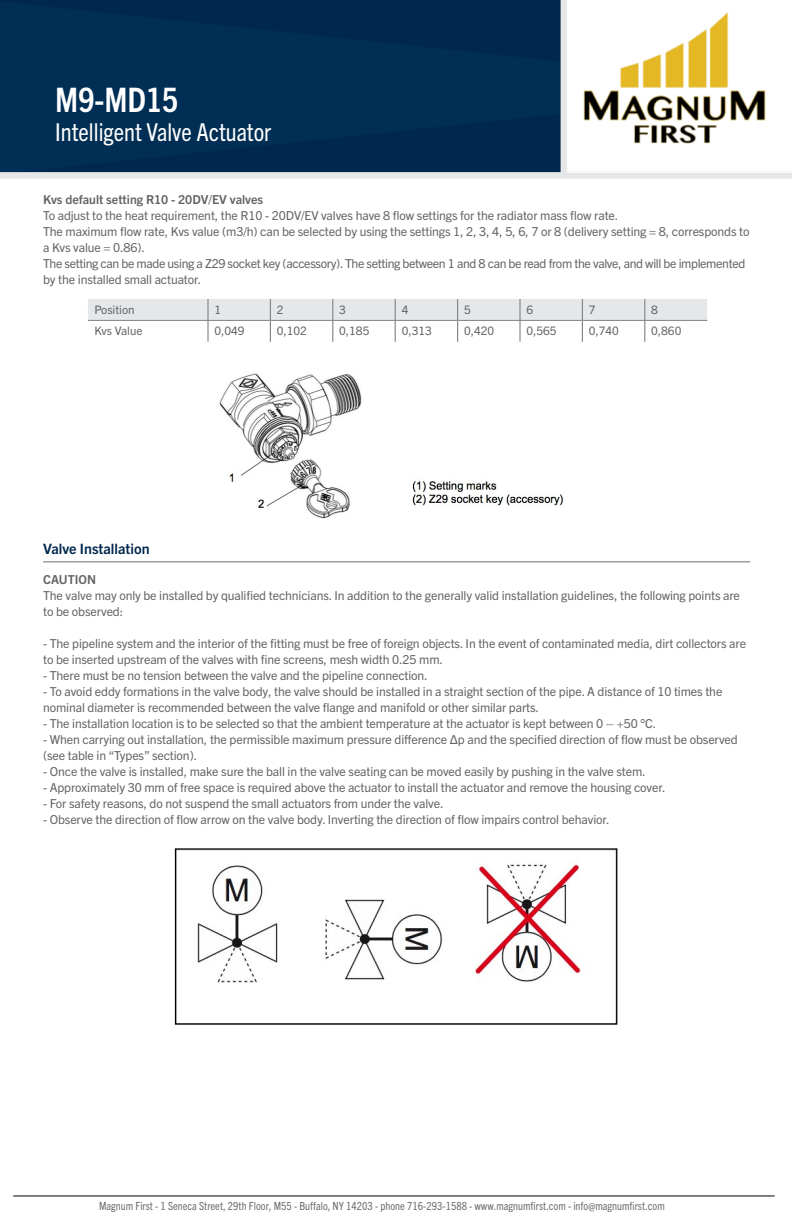
<style>
.page{position:relative;width:792px;height:1224px;background:#fff}
.page>*{position:absolute;margin:0;border:0;box-sizing:border-box;transform-origin:0 0}
.t1{font:700 condensed 33.8px "Trade Gothic Next LT Pro";color:#fff}
.t2{font:condensed 24.8px "Trade Gothic Next LT Pro";color:#fff}
.t3{font:700 14.4px "Trade Gothic Next LT Pro";color:#00274d}
.t4{font:12.4px/16px "Trade Gothic Next LT Pro";letter-spacing:-.01em;color:#636466}
.t5{font:700 12.4px "Trade Gothic Next LT Pro";color:#636466}
.t6{font:11.6px "Trade Gothic Next LT Pro";color:#636466}
.t7{font:condensed 11.2px "Trade Gothic Next LT Pro";letter-spacing:.005em;color:#6d6e71}
</style>
<div class="page">
<div style="left:0;top:0;width:561px;height:172px;background:#002e54"></div>
<div style="left:561px;top:0;width:6px;height:176px;background:#e6e7e8"></div>
<div style="left:0;top:172px;width:792px;height:7px;background:#e6e7e8"></div>
<hr style="left:13px;top:1196px;width:762px;height:1px;background:#000">
<svg style="left:88px;top:299px;width:619px;height:43px"></svg>
<hr style="left:88px;top:320px;width:120px;height:1px;background:#808285">
<hr style="left:208px;top:320px;width:62px;height:1px;background:#808285">
<hr style="left:270px;top:320px;width:63px;height:1px;background:#808285">
<hr style="left:333px;top:320px;width:62px;height:1px;background:#808285">
<hr style="left:395px;top:320px;width:63px;height:1px;background:#808285">
<hr style="left:458px;top:320px;width:62px;height:1px;background:#808285">
<hr style="left:520px;top:320px;width:62px;height:1px;background:#808285">
<hr style="left:582px;top:320px;width:63px;height:1px;background:#808285">
<hr style="left:645px;top:320px;width:62px;height:1px;background:#808285">
<img style="left:219px;top:373px;width:345px;height:146px">
<hr style="left:43px;top:561px;width:707px;height:1px;background:#6d6e71">
<img style="left:174px;top:848px;width:444px;height:177px">
<img style="left:567px;top:12px;width:199px;height:160px">
<h1 class="t1" style="left:55px;top:77px;width:125px">M9-MD15</h1>
<h2 class="t2" style="left:55px;top:115px;width:218px">Intelligent Valve Actuator</h2>
<p class="t5" style="left:43px;top:191px;width:222px">Kvs default setting R10 - 20DV/EV valves</p>
<p class="t4" style="left:43px;top:207px;width:708px">To adjust to the heat requirement, the R10 - 20DV/EV valves have 8 flow settings for the radiator mass flow rate.<br>The maximum flow rate, Kvs value (m3/h) can be selected by using the settings 1, 2, 3, 4, 5, 6, 7 or 8 (delivery setting = 8, corresponds to a Kvs value = 0.86).<br>The setting can be made using a Z29 socket key (accessory). The setting between 1 and 8 can be read from the valve, and will be implemented by the installed small actuator.</p>
<p class="t6" style="left:94px;top:302px;width:42px">Position</p>
<p class="t6" style="left:215px;top:302px;width:8px">1</p>
<p class="t6" style="left:277px;top:302px;width:8px">2</p>
<p class="t6" style="left:339px;top:302px;width:8px">3</p>
<p class="t6" style="left:402px;top:302px;width:8px">4</p>
<p class="t6" style="left:464px;top:302px;width:8px">5</p>
<p class="t6" style="left:526px;top:302px;width:8px">6</p>
<p class="t6" style="left:589px;top:302px;width:8px">7</p>
<p class="t6" style="left:651px;top:302px;width:8px">8</p>
<p class="t6" style="left:94px;top:323px;width:50px">Kvs Value</p>
<p class="t6" style="left:214px;top:323px;width:32px">0,049</p>
<p class="t6" style="left:277px;top:323px;width:32px">0,102</p>
<p class="t6" style="left:339px;top:323px;width:32px">0,185</p>
<p class="t6" style="left:402px;top:323px;width:32px">0,313</p>
<p class="t6" style="left:464px;top:323px;width:32px">0,420</p>
<p class="t6" style="left:526px;top:323px;width:32px">0,565</p>
<p class="t6" style="left:589px;top:323px;width:32px">0,740</p>
<p class="t6" style="left:651px;top:323px;width:32px">0,860</p>
<p class="t3" style="left:43px;top:539px;width:108px">Valve Installation</p>
<p class="t5" style="left:43px;top:571px;width:54px">CAUTION</p>
<p class="t4" style="left:43px;top:587px;width:698px">The valve may only be installed by qualified technicians. In addition to the generally valid installation guidelines, the following points are to be observed:</p>
<p class="t4" style="left:43px;top:635px;width:704px">- The pipeline system and the interior of the fitting must be free of foreign objects. In the event of contaminated media, dirt collectors are to be inserted upstream of the valves with fine screens, mesh width 0.25 mm.</p>
<p class="t4" style="left:43px;top:667px;width:386px">- There must be no tension between the valve and the pipeline connection.</p>
<p class="t4" style="left:43px;top:683px;width:681px">- To avoid eddy formations in the valve body, the valve should be installed in a straight section of the pipe. A distance of 10 times the nominal diameter is recommended between the valve flange and manifold or other similar parts.</p>
<p class="t4" style="left:43px;top:715px;width:615px">- The installation location is to be selected so that the ambient temperature at the actuator is kept between 0 – +50 °C.</p>
<p class="t4" style="left:43px;top:731px;width:696px">- When carrying out installation, the permissible maximum pressure difference ∆p and the specified direction of flow must be observed (see table in “Types” section).</p>
<p class="t4" style="left:43px;top:763px;width:604px">- Once the valve is installed, make sure the ball in the valve seating can be moved easily by pushing in the valve stem.</p>
<p class="t4" style="left:43px;top:779px;width:624px">- Approximately 30 mm of free space is required above the actuator to install the actuator and remove the housing cover.</p>
<p class="t4" style="left:43px;top:795px;width:402px">- For safety reasons, do not suspend the small actuators from under the valve.</p>
<p class="t4" style="left:43px;top:811px;width:568px">- Observe the direction of flow arrow on the valve body. Inverting the direction of flow impairs control behavior.</p>
<p class="t7" style="left:99px;top:1198px;width:567px">Magnum First - 1 Seneca Street, 29th Floor, M55 - Buffalo, NY 14203 - phone 716-293-1588 - www.magnumfirst.com - info@magnumfirst.com</p>
</div>
